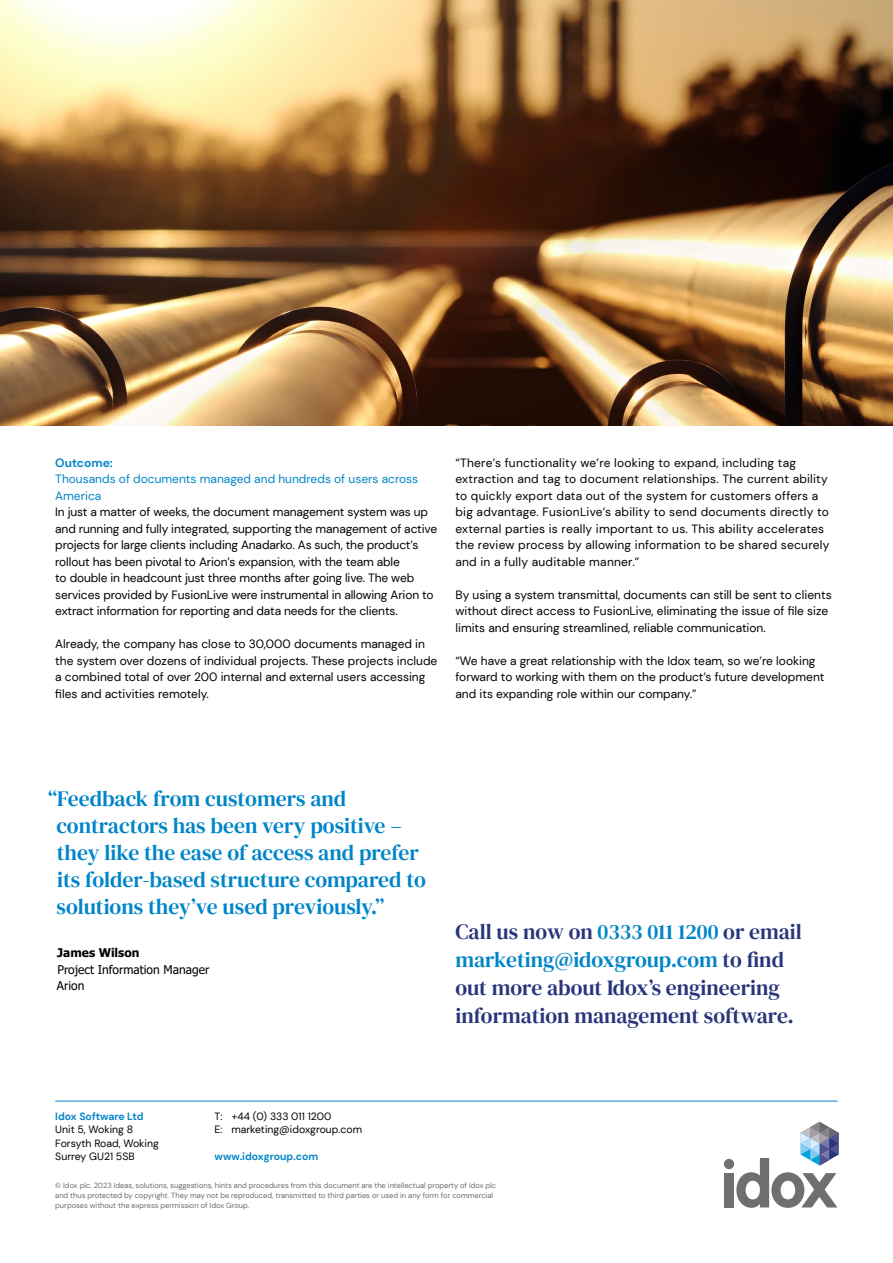
<style>
.page{position:relative;width:893px;height:1263px;background:#fff}
.page>*{position:absolute;margin:0;border:0;box-sizing:border-box;transform-origin:0 0}
.t1{font:21.75px/27px "DM Serif Text";color:#0085c8}
.t2{font:21.6px/28px "DM Serif Text";color:#29357b}
.t3{font:12px/16.5px "DM Sans";color:#000}
.t4{font:12px/16.5px "DM Sans";letter-spacing:.02em;color:#000}
.t5{font:12px/16.5px "DM Sans";color:#0085c8}
.t6{font:12px/16.5px "Tahoma";color:#000}
.t7{font:700 12px "Tahoma";color:#000}
.t8{font:700 12px "DM Sans";color:#0085c8}
.t9{font:10.5px/13.5px "DM Sans";color:#000}
.t10{font:700 10.5px "DM Sans";color:#0085c8}
.t11{font:7.5px/9.8px "DM Sans";color:#6b696e}
.s1{color:#0085c8}
</style>
<div class="page">
<hr style="left:55px;top:1101px;width:783px;height:1px;background:#0085c8">
<svg style="left:736px;top:1122px;width:103px;height:86px"></svg>
<div style="left:724px;top:1173px;width:10px;height:34px;background:#706f6f"></div>
<div style="left:724px;top:1159px;width:10px;height:10px;background:#706f6f;border-radius:50%"></div>
<img style="left:0;top:0;width:893px;height:425px">
<p class="t8" style="left:55px;top:455px;width:59px">Outcome:</p>
<p class="t5" style="left:55px;top:471px;width:364px">Thousands of documents managed and hundreds of users across<br>America</p>
<p class="t3" style="left:55px;top:504px;width:383px">In just a matter of weeks, the document management system was up and running and fully integrated, supporting the management of active projects for large clients including Anadarko. As such, the product’s rollout has been pivotal to Arion’s expansion, with the team able<br>to double in headcount just three months after going live. The web services provided by FusionLive were instrumental in allowing Arion to extract information for reporting and data needs for the clients.</p>
<p class="t3" style="left:55px;top:636px;width:384px">Already, the company has close to 30,000 documents managed in the system over dozens of individual projects. These projects include a combined total of over 200 internal and external users accessing files and activities remotely.</p>
<p class="t4" style="left:455px;top:454px;width:375px">“There’s functionality we’re looking to expand, including tag extraction and tag to document relationships. The current ability to quickly export data out of the system for customers offers a big advantage. FusionLive’s ability to send documents directly to external parties is really important to us. This ability accelerates the review process by allowing information to be shared securely and in a fully auditable manner.”</p>
<p class="t3" style="left:455px;top:586px;width:378px">By using a system transmittal, documents can still be sent to clients without direct access to FusionLive, eliminating the issue of file size limits and ensuring streamlined, reliable communication.</p>
<p class="t3" style="left:455px;top:652px;width:371px">“We have a great relationship with the Idox team, so we’re looking forward to working with them on the product’s future development and its expanding role within our company.”</p>
<h1 class="t1" style="left:56px;top:785px;width:371px;text-indent:-8px">“Feedback from customers and contractors has been very positive – they like the ease of access and prefer its folder-based structure compared to solutions they’ve used previously.”</h1>
<p class="t7" style="left:57px;top:945px;width:84px">James Wilson</p>
<p class="t6" style="left:57px;top:962px;width:154px">Project Information Manager<br>Arion</p>
<h2 class="t2" style="left:455px;top:917px;width:348px">Call us now on <span class="s1">0333 011 1200</span> or email <span class="s1">marketing@idoxgroup.com</span> to find out more about Idox’s engineering information management software.</h2>
<p class="t9" style="left:215px;top:1109px;width:149px">T: +44 (0) 333 011 1200<br>E: marketing@idoxgroup.com</p>
<p class="t10" style="left:215px;top:1150px;width:105px">www.idoxgroup.com</p>
<p class="t10" style="left:55px;top:1109px;width:90px">Idox Software Ltd</p>
<p class="t9" style="left:55px;top:1123px;width:105px">Unit 5, Woking 8<br>Forsyth Road, Woking<br>Surrey GU21 5SB</p>
<p class="t11" style="left:55px;top:1180px;width:442px">© Idox plc. 2023 Ideas, solutions, suggestions, hints and procedures from this document are the intellectual property of Idox plc and thus protected by copyright. They may not be reproduced, transmitted to third parties or used in any form for commercial purposes without the express permission of Idox Group.</p>
</div>
